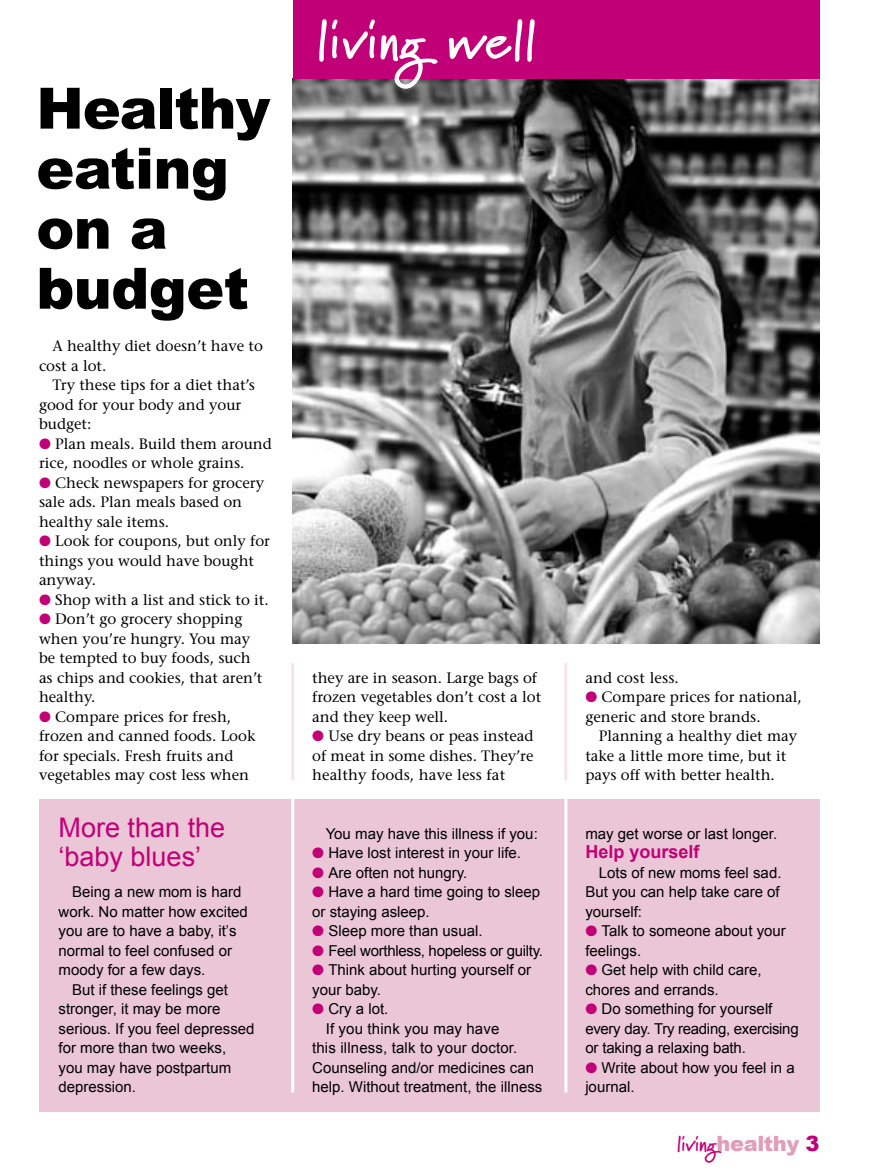
<style>
.page{position:relative;width:878px;height:1175px;background:#fff}
.page>*{position:absolute;margin:0;border:0;box-sizing:border-box;transform-origin:0 0}
.t1{font:900 57px/60px "Arial";letter-spacing:-.01em;color:#000}
.t2{font:700 54px "Marydale";color:#fff}
.t3{font:27px/29.4px "Arial";color:#c10077}
.t4{font:900 21px "Arial";letter-spacing:-.02em;color:#e09eba}
.t5{font:700 18px "Arial";color:#c10077}
.t6{font:15px/19.5px "Stone Serif";color:#000}
.t7{font:15px/19.5px "Arial";color:#000}
.t8{font:15px "Arial";letter-spacing:-.02em;color:#000}
.s1{font-family:"Marydale";font-weight:700;color:#c10077}
.s2{color:#c10077}
</style>
<div class="page">
<img style="left:292px;top:78px;width:527px;height:566px">
<div style="left:292px;top:0;width:527px;height:78px;background:#c10077"></div>
<hr style="left:291px;top:663px;width:3px;height:117px;background:#f6e4ea">
<hr style="left:564px;top:663px;width:3px;height:117px;background:#f6e4ea">
<div style="left:39px;top:800px;width:780px;height:312px;background:#ebc6d6"></div>
<hr style="left:564px;top:798px;width:3px;height:294px;background:#fff">
<hr style="left:291px;top:798px;width:3px;height:294px;background:#fff">
<h1 class="t1" style="left:36px;top:79px;width:235px">Healthy eating on a budget</h1>
<p class="t6" style="left:39px;top:336px;width:225px;text-indent:14px">A healthy diet doesn’t have to cost a lot.</p>
<p class="t6" style="left:39px;top:375px;width:217px;text-indent:14px">Try these tips for a diet that’s good for your body and your budget:</p>
<p class="t6" style="left:39px;top:434px;width:234px;text-indent:16px">Plan meals. Build them around rice, noodles or whole grains.</p>
<p class="t6" style="left:39px;top:473px;width:227px;text-indent:16px">Check newspapers for grocery sale ads. Plan meals based on healthy sale items.</p>
<p class="t6" style="left:39px;top:531px;width:232px;text-indent:16px">Look for coupons, but only for things you would have bought anyway.</p>
<p class="t6" style="left:55px;top:590px;width:215px">Shop with a list and stick to it.</p>
<p class="t6" style="left:55px;top:609px;width:189px">Don’t go grocery shopping</p>
<p class="t6" style="left:39px;top:629px;width:213px">when you’re hungry. You may</p>
<p class="t6" style="left:39px;top:648px;width:213px">be tempted to buy foods, such</p>
<p class="t6" style="left:39px;top:668px;width:225px">as chips and cookies, that aren’t</p>
<p class="t6" style="left:39px;top:687px;width:58px">healthy.</p>
<p class="t6" style="left:55px;top:707px;width:177px">Compare prices for fresh,</p>
<p class="t6" style="left:39px;top:726px;width:218px">frozen and canned foods. Look</p>
<p class="t6" style="left:39px;top:746px;width:196px">for specials. Fresh fruits and</p>
<p class="t6" style="left:39px;top:765px;width:211px">vegetables may cost less when</p>
<h3 class="t3" style="left:58px;top:813px;width:168px">More than the ‘baby blues’</h3>
<p class="t7" style="left:58px;top:882px;width:191px;text-indent:14px">Being a new mom is hard work. No matter how excited you are to have a baby, it’s normal to feel confused or moody for a few days.</p>
<p class="t7" style="left:58px;top:979px;width:197px;text-indent:14px">But if these feelings get stronger, it may be more serious. If you feel depressed for more than two weeks,<br>you may have postpartum depression.</p>
<h2 class="t2" style="left:315px;top:8px;width:222px">living well</h2>
<p class="t6" style="left:312px;top:668px;width:230px">they are in season. Large bags of frozen vegetables don’t cost a lot and they keep well.</p>
<p class="t6" style="left:312px;top:726px;width:223px;text-align:justify;text-indent:16px">Use dry beans or peas instead of meat in some dishes. They’re healthy foods, have less fat</p>
<p class="t7" style="left:326px;top:823px;width:214px">You may have this illness if you:</p>
<p class="t7" style="left:328px;top:843px;width:194px">Have lost interest in your life.</p>
<p class="t7" style="left:328px;top:862px;width:140px">Are often not hungry.</p>
<p class="t7" style="left:328px;top:882px;width:213px">Have a hard time going to sleep</p>
<p class="t7" style="left:312px;top:901px;width:119px">or staying asleep.</p>
<p class="t7" style="left:328px;top:921px;width:156px">Sleep more than usual.</p>
<p class="t8" style="left:328px;top:942px;width:216px">Feel worthless, hopeless or guilty.</p>
<p class="t7" style="left:328px;top:960px;width:204px">Think about hurting yourself or</p>
<p class="t7" style="left:312px;top:979px;width:70px">your baby.</p>
<p class="t7" style="left:328px;top:999px;width:62px">Cry a lot.</p>
<p class="t7" style="left:326px;top:1018px;width:175px">If you think you may have</p>
<p class="t7" style="left:312px;top:1038px;width:207px">this illness, talk to your doctor.</p>
<p class="t7" style="left:312px;top:1057px;width:223px">Counseling and/or medicines can</p>
<p class="t7" style="left:312px;top:1077px;width:232px">help. Without treatment, the illness</p>
<p class="t6" style="left:585px;top:668px;width:95px">and cost less.</p>
<p class="t6" style="left:601px;top:687px;width:202px">Compare prices for national,</p>
<p class="t6" style="left:585px;top:707px;width:177px">generic and store brands.</p>
<p class="t6" style="left:598px;top:726px;width:200px">Planning a healthy diet may</p>
<p class="t6" style="left:585px;top:746px;width:202px">take a little more time, but it</p>
<p class="t6" style="left:585px;top:765px;width:191px">pays off with better health.</p>
<p class="t7" style="left:585px;top:823px;width:193px">may get worse or last longer.</p>
<p class="t5" style="left:585px;top:842px;width:116px">Help yourself</p>
<p class="t7" style="left:585px;top:862px;width:198px;text-indent:14px">Lots of new moms feel sad.<br>But you can help take care of yourself:</p>
<p class="t7" style="left:601px;top:921px;width:186px">Talk to someone about your</p>
<p class="t7" style="left:585px;top:940px;width:57px">feelings.</p>
<p class="t7" style="left:601px;top:960px;width:162px">Get help with child care,</p>
<p class="t7" style="left:585px;top:979px;width:135px">chores and errands.</p>
<p class="t7" style="left:601px;top:999px;width:172px">Do something for yourself</p>
<p class="t8" style="left:585px;top:1020px;width:215px">every day. Try reading, exercising</p>
<p class="t7" style="left:585px;top:1038px;width:162px">or taking a relaxing bath.</p>
<p class="t7" style="left:601px;top:1057px;width:195px">Write about how you feel in a</p>
<p class="t7" style="left:585px;top:1077px;width:51px">journal.</p>
<h3 class="t4" style="left:676px;top:1131px;width:144px"><span class="s1">living</span>healthy <span class="s2">3</span></h3>
</div>
